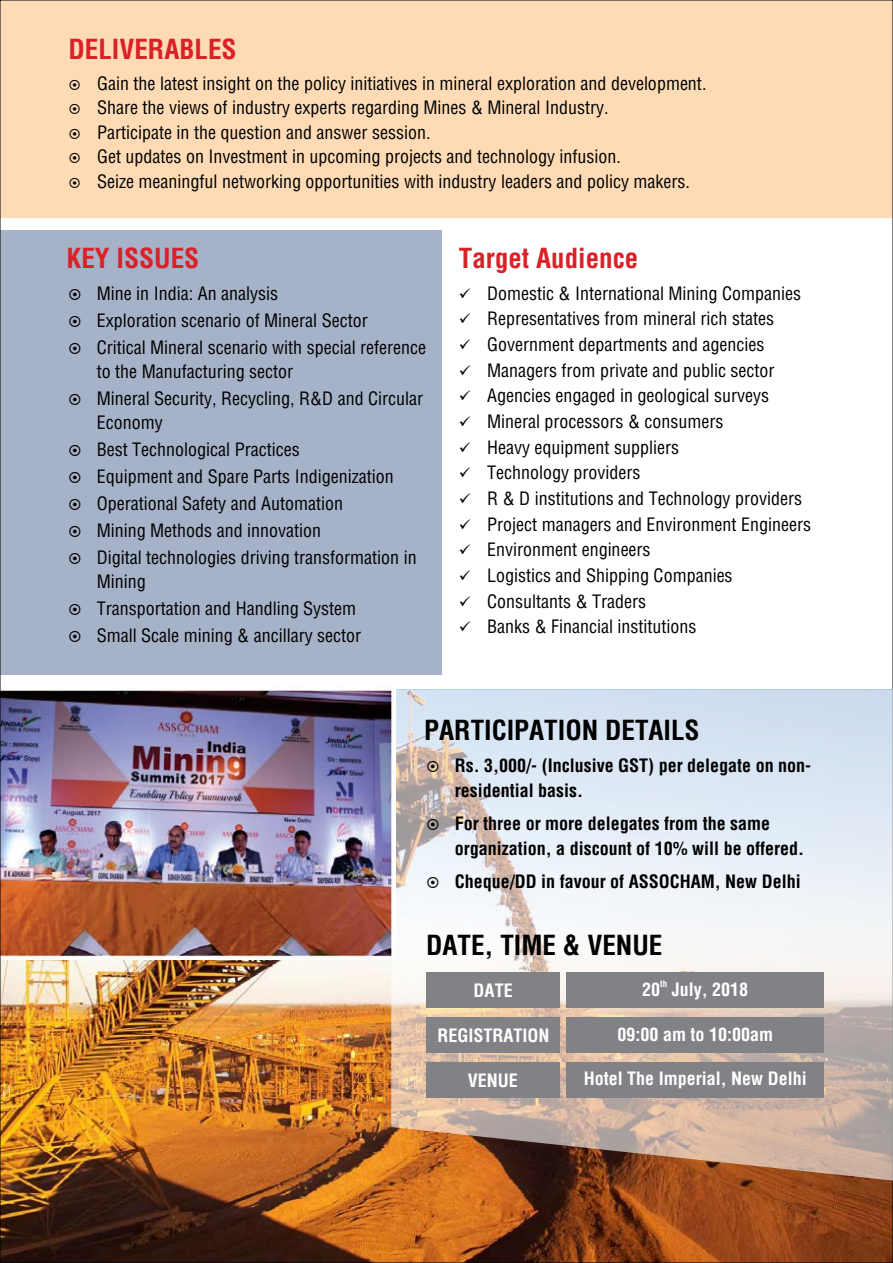
<style>
.page{position:relative;width:893px;height:1263px;background:#fff}
.page>*{position:absolute;margin:0;border:0;box-sizing:border-box;transform-origin:0 0}
.t1{font:700 condensed 27px "Helvetica";color:#da2128}
.t2{font:700 condensed 27px "Helvetica";color:#000}
.t3{font:condensed 18px/27px "Helvetica";color:#000}
.t4{font:700 condensed 18px/24.6px "Helvetica";color:#000}
.t5{font:700 condensed 18px "Helvetica";color:#fff}
.t6{font:700 condensed 9px "Helvetica";color:#fff}
</style>
<div class="page">
<div style="left:0;top:230px;width:442px;height:444px;background:#a5b2c7"></div>
<div style="left:0;top:0;width:893px;height:218px;background:#fedbb4"></div>
<img style="left:2px;top:959px;width:889px;height:302px">
<img style="left:2px;top:686px;width:389px;height:273px">
<svg style="left:391px;top:689px;width:502px;height:491px"></svg>
<div style="left:426px;top:972px;width:133px;height:35px;background:#808285"></div>
<div style="left:566px;top:972px;width:258px;height:35px;background:#808285"></div>
<div style="left:426px;top:1017px;width:133px;height:35px;background:#808285"></div>
<div style="left:566px;top:1017px;width:258px;height:35px;background:#808285"></div>
<div style="left:426px;top:1062px;width:133px;height:35px;background:#808285"></div>
<div style="left:566px;top:1062px;width:258px;height:35px;background:#808285"></div>
<svg style="left:427px;top:761px;width:11px;height:11px"></svg>
<svg style="left:427px;top:819px;width:11px;height:11px"></svg>
<svg style="left:427px;top:877px;width:11px;height:11px"></svg>
<h1 class="t1" style="left:68px;top:31px;width:170px">DELIVERABLES</h1>
<p class="t3" style="left:97px;top:71px;width:611px;line-height:24.6px">Gain the latest insight on the policy initiatives in mineral exploration and development.<br>Share the views of industry experts regarding Mines &amp; Mineral Industry.<br>Participate in the question and answer session.<br>Get updates on Investment in upcoming projects and technology infusion.<br>Seize meaningful networking opportunities with industry leaders and policy makers.</p>
<h1 class="t1" style="left:66px;top:240px;width:134px">KEY ISSUES</h1>
<h1 class="t1" style="left:459px;top:240px;width:181px">Target Audience</h1>
<p class="t3" style="left:459px;top:279px;width:344px">✓ Domestic &amp; International Mining Companies</p>
<p class="t3" style="left:459px;top:305px;width:317px">✓ Representatives from mineral rich states</p>
<p class="t3" style="left:459px;top:331px;width:307px">✓ Government departments and agencies</p>
<p class="t3" style="left:459px;top:356px;width:317px">✓ Managers from private and public sector</p>
<p class="t3" style="left:459px;top:382px;width:312px">✓ Agencies engaged in geological surveys</p>
<p class="t3" style="left:459px;top:408px;width:266px">✓ Mineral processors &amp; consumers</p>
<p class="t3" style="left:459px;top:433px;width:222px">✓ Heavy equipment suppliers</p>
<p class="t3" style="left:459px;top:459px;width:183px">✓ Technology providers</p>
<p class="t3" style="left:459px;top:485px;width:345px">✓ R &amp; D institutions and Technology providers</p>
<p class="t3" style="left:459px;top:510px;width:354px">✓ Project managers and Environment Engineers</p>
<p class="t3" style="left:459px;top:536px;width:193px">✓ Environment engineers</p>
<p class="t3" style="left:459px;top:562px;width:275px">✓ Logistics and Shipping Companies</p>
<p class="t3" style="left:459px;top:587px;width:189px">✓ Consultants &amp; Traders</p>
<p class="t3" style="left:459px;top:613px;width:239px">✓ Banks &amp; Financial institutions</p>
<p class="t3" style="left:97px;top:279px;width:331px">Mine in India: An analysis<br>Exploration scenario of Mineral Sector<br>Critical Mineral scenario with special reference</p>
<p class="t3" style="left:97px;top:357px;width:328px">to the Manufacturing sector<br>Mineral Security, Recycling, R&amp;D and Circular</p>
<p class="t3" style="left:97px;top:408px;width:321px">Economy<br>Best Technological Practices<br>Equipment and Spare Parts Indigenization<br>Operational Safety and Automation<br>Mining Methods and innovation<br>Digital technologies driving transformation in</p>
<p class="t3" style="left:97px;top:568px;width:266px">Mining<br>Transportation and Handling System<br>Small Scale mining &amp; ancillary sector</p>
<h1 class="t2" style="left:424px;top:712px;width:277px">PARTICIPATION DETAILS</h1>
<p class="t4" style="left:455px;top:753px;width:358px">Rs. 3,000/- (Inclusive GST) per delegate on non&shy;residential basis.</p>
<p class="t4" style="left:455px;top:811px;width:351px">For three or more delegates from the same organization, a discount of 10% will be offered.</p>
<p class="t4" style="left:455px;top:869px;width:348px">Cheque/DD in favour of ASSOCHAM, New Delhi</p>
<h1 class="t2" style="left:426px;top:927px;width:238px">DATE, TIME &amp; VENUE</h1>
<p class="t5" style="left:474px;top:979px;width:41px">DATE</p>
<p class="t6" style="left:660px;top:978px;width:9px">th</p>
<p class="t5" style="left:642px;top:977px;width:107px">20 July, 2018</p>
<p class="t5" style="left:437px;top:1023px;width:114px">REGISTRATION</p>
<p class="t5" style="left:618px;top:1023px;width:157px">09:00 am to 10:00am</p>
<p class="t5" style="left:468px;top:1068px;width:52px">VENUE</p>
<p class="t5" style="left:584px;top:1067px;width:225px">Hotel The Imperial, New Delhi</p>
</div>
